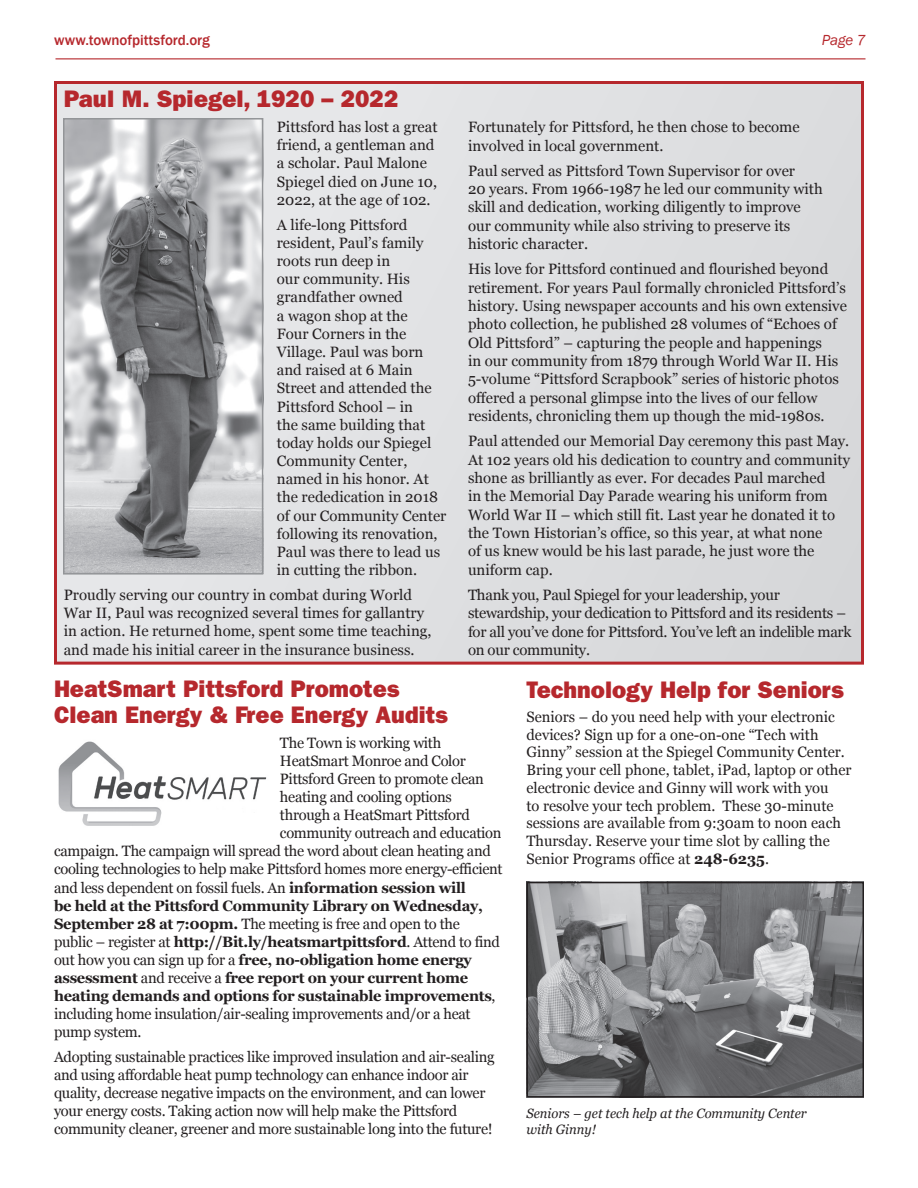
<style>
.page{position:relative;width:918px;height:1188px;background:#fff}
.page>*{position:absolute;margin:0;border:0;box-sizing:border-box;transform-origin:0 0}
.t1{font:24px/25.8px "ITC Franklin Gothic Std Hvy";color:#b6282d}
.t2{font:15px/18.1px "Georgia";color:#231f20}
.t3{font:15px/18px "Georgia";letter-spacing:-.02em;color:#231f20}
.t4{font:700 15px "Georgia";letter-spacing:-.02em;color:#231f20}
.t5{font:500 15px "Franklin Gothic";letter-spacing:-.005em;color:#b6282d}
.t6{font:italic 15px "Franklin Gothic";color:#b6282d}
.t7{font:italic 13.5px/16.2px "Georgia";color:#231f20;scale:.96 1}
.s1{font-weight:700}
.s2{font-weight:400}
</style>
<div class="page">
<hr style="left:56px;top:58px;width:810px;height:1px;background:#b6282d">
<div style="left:56px;top:82px;width:806px;height:581px;background:#dfe0e2"></div>
<div style="left:54px;top:81px;width:810px;height:584px;border:3px solid #b6282d"></div>
<img style="left:66px;top:121px;width:194px;height:451px">
<div style="left:63px;top:118px;width:200px;height:457px;border:2px solid #939598"></div>
<img style="left:58px;top:741px;width:209px;height:85px">
<img style="left:529px;top:885px;width:332px;height:210px">
<div style="left:526px;top:882px;width:338px;height:216px;border:2px solid #231f20"></div>
<p class="t5" style="left:54px;top:30px;width:157px">www.townofpittsford.org</p>
<p class="t6" style="left:822px;top:30px;width:45px">Page 7</p>
<h1 class="t1" style="left:64px;top:86px;width:336px">Paul M. Spiegel, 1920 – 2022</h1>
<p class="t2" style="left:277px;top:118px;width:162px">Pittsford has lost a great friend, a gentleman and a scholar. Paul Malone<br>Spiegel died on June 10,<br>2022, at the age of 102.</p>
<p class="t2" style="left:277px;top:215px;width:171px">A life-long Pittsford resident, Paul’s family roots run deep in<br>our community. His grandfather owned<br>a wagon shop at the<br>Four Corners in the<br>Village. Paul was born and raised at 6 Main<br>Street and attended the<br>Pittsford School – in<br>the same building that today holds our Spiegel<br>Community Center, named in his honor. At the rededication in 2018 of our Community Center following its renovation,<br>Paul was there to lead us in cutting the ribbon.</p>
<p class="t2" style="left:64px;top:586px;width:369px">Proudly serving our country in combat during World War II, Paul was recognized several times for gallantry in action. He returned home, spent some time teaching, and made his initial career in the insurance business.</p>
<p class="t2" style="left:468px;top:118px;width:333px">Fortunately for Pittsford, he then chose to become involved in local government.</p>
<p class="t2" style="left:468px;top:161px;width:356px">Paul served as Pittsford Town Supervisor for over<br>20 years. From 1966-1987 he led our community with skill and dedication, working diligently to improve our community while also striving to preserve its historic character.</p>
<p class="t2" style="left:468px;top:260px;width:380px">His love for Pittsford continued and flourished beyond retirement. For years Paul formally chronicled Pittsford’s history. Using newspaper accounts and his own extensive photo collection, he published 28 volumes of “Echoes of Old Pittsford” – capturing the people and happenings<br>in our community from 1879 through World War II. His 5-volume “Pittsford Scrapbook” series of historic photos offered a personal glimpse into the lives of our fellow residents, chronicling them up though the mid-1980s.</p>
<p class="t2" style="left:468px;top:432px;width:384px">Paul attended our Memorial Day ceremony this past May.<br>At 102 years old his dedication to country and community shone as brilliantly as ever. For decades Paul marched<br>in the Memorial Day Parade wearing his uniform from World War II – which still fit. Last year he donated it to the Town Historian’s office, so this year, at what none<br>of us knew would be his last parade, he just wore the uniform cap.</p>
<p class="t3" style="left:468px;top:585px;width:385px">Thank you, Paul Spiegel for your leadership, your stewardship, your dedication to Pittsford and its residents – for all you’ve done for Pittsford. You’ve left an indelible mark on our community.</p>
<h1 class="t1" style="left:54px;top:676px;width:395px">HeatSmart Pittsford Promotes<br>Clean Energy &amp; Free Energy Audits</h1>
<p class="t3" style="left:280px;top:734px;width:163px">The Town is working with</p>
<p class="t3" style="left:280px;top:752px;width:187px">HeatSmart Monroe and Color</p>
<p class="t3" style="left:280px;top:770px;width:206px">Pittsford Green to promote clean</p>
<p class="t3" style="left:280px;top:788px;width:173px">heating and cooling options</p>
<p class="t3" style="left:280px;top:806px;width:192px">through a HeatSmart Pittsford</p>
<p class="t3" style="left:280px;top:824px;width:223px">community outreach and education</p>
<p class="t3" style="left:54px;top:842px;width:438px">campaign. The campaign will spread the word about clean heating and</p>
<p class="t3" style="left:54px;top:860px;width:450px">cooling technologies to help make Pittsford homes more energy-efficient</p>
<p class="t3" style="left:54px;top:878px;width:413px">and less dependent on fossil fuels. An <span class="s1">information session will</span></p>
<p class="t4" style="left:54px;top:894px;width:430px">be held at the Pittsford Community Library on Wednesday,</p>
<p class="t3" style="left:54px;top:914px;width:407px"><span class="s1">September 28 at 7:00pm.</span> The meeting is free and open to the</p>
<p class="t4" style="left:54px;top:930px;width:448px"><span class="s2">public – register at</span> http://Bit.ly/heatsmartpittsford<span class="s2">. Attend to find</span></p>
<p class="t4" style="left:54px;top:948px;width:419px"><span class="s2">out how you can sign up for a</span> free, no-obligation home energy</p>
<p class="t4" style="left:54px;top:966px;width:416px">assessment <span class="s2">and receive a</span> free report on your current home</p>
<p class="t4" style="left:54px;top:984px;width:443px">heating demands and options for sustainable improvements<span class="s2">,</span></p>
<p class="t3" style="left:54px;top:1005px;width:418px">including home insulation/air-sealing improvements and/or a heat</p>
<p class="t3" style="left:54px;top:1023px;width:89px">pump system.</p>
<p class="t3" style="left:54px;top:1048px;width:442px">Adopting sustainable practices like improved insulation and air-sealing and using affordable heat pump technology can enhance indoor air quality, decrease negative impacts on the environment, and can lower your energy costs. Taking action now will help make the Pittsford community cleaner, greener and more sustainable long into the future!</p>
<h1 class="t1" style="left:526px;top:677px;width:319px">Technology Help for Seniors</h1>
<p class="t2" style="left:526px;top:708px;width:327px;line-height:17.7px">Seniors – do you need help with your electronic devices? Sign up for a one-on-one “Tech with Ginny” session at the Spiegel Community Center.<br>Bring your cell phone, tablet, iPad, laptop or other electronic device and Ginny will work with you<br>to resolve your tech problem. These 30-minute sessions are available from 9:30am to noon each Thursday. Reserve your time slot by calling the Senior Programs office at <span class="s1">248-6235</span>.</p>
<p class="t7" style="left:526px;top:1104px;width:294px">Seniors – get tech help at the Community Center with Ginny!</p>
</div>
